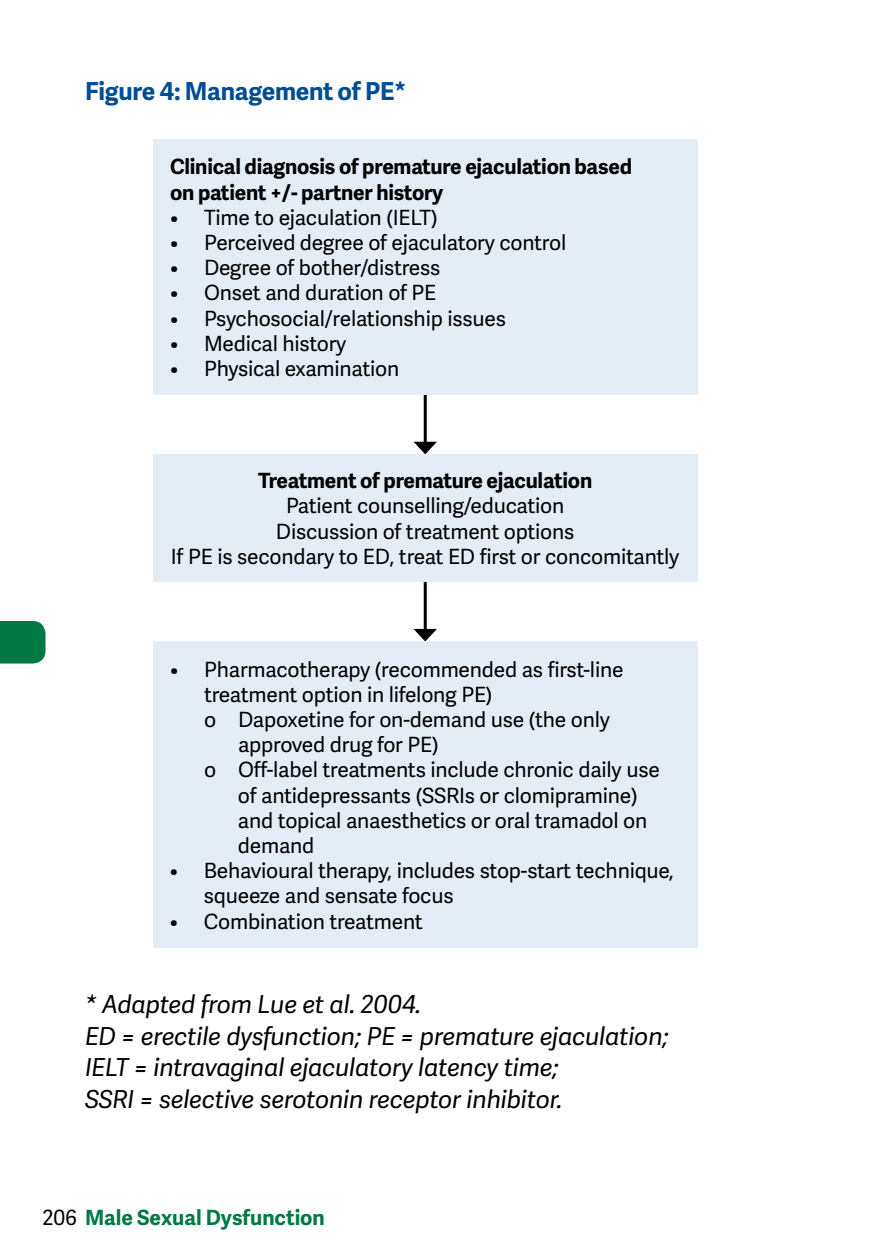
<style>
.page{position:relative;width:893px;height:1259px;background:#fff}
.page>*{position:absolute;margin:0;border:0;box-sizing:border-box;transform-origin:0 0}
.t1{font:italic 24.6px/31.5px "Adelle Sans";letter-spacing:-.01em;color:#000}
.t2{font:700 24.6px "Adelle Sans";letter-spacing:-.01em;color:#004d95}
.t3{font:21px/25.2px "Adelle Sans";letter-spacing:-.01em;color:#000;text-align:center}
.t4{font:700 21px/25.2px "Adelle Sans";letter-spacing:-.01em;color:#000}
.t5{font:700 21px "Adelle Sans";color:#007944}
.s1{font-weight:700}
.s2{font-weight:400;color:#000}
</style>
<div class="page">
<div style="left:0;top:621px;width:46px;height:42px;background:#007944"></div>
<hr style="left:424px;top:301px;width:3px;height:142px;background:#000">
<svg style="left:414px;top:442px;width:23px;height:12px"></svg>
<hr style="left:424px;top:488px;width:3px;height:142px;background:#000">
<svg style="left:413px;top:629px;width:24px;height:12px"></svg>
<div style="left:153px;top:140px;width:544px;height:255px;background:#e4ecf6"></div>
<div style="left:153px;top:454px;width:544px;height:128px;background:#e4ecf6"></div>
<div style="left:153px;top:641px;width:544px;height:306px;background:#e4ecf6"></div>
<p class="t2" style="left:85px;top:73px;width:323px">Figure 4: Management of PE*</p>
<p class="t4" style="left:170px;top:153px;width:463px">Clinical diagnosis of premature ejaculation based on patient +/- partner history</p>
<p class="t3" style="left:170px;top:204px;width:269px">• Time to ejaculation (IELT)</p>
<p class="t3" style="left:170px;top:229px;width:398px">• Perceived degree of ejaculatory control</p>
<p class="t3" style="left:170px;top:254px;width:272px">• Degree of bother/distress</p>
<p class="t3" style="left:170px;top:280px;width:268px">• Onset and duration of PE</p>
<p class="t3" style="left:170px;top:305px;width:337px">• Psychosocial/relationship issues</p>
<p class="t3" style="left:170px;top:330px;width:178px">• Medical history</p>
<p class="t3" style="left:170px;top:355px;width:231px">• Physical examination</p>
<p class="t3" style="left:171px;top:467px;width:510px"><span class="s1">Treatment of premature ejaculation<br></span>Patient counselling/education<br>Discussion of treatment options<br>If PE is secondary to ED, treat ED first or concomitantly</p>
<p class="t3" style="left:170px;top:656px;width:455px">• Pharmacotherapy (recommended as first-line</p>
<p class="t3" style="left:204px;top:681px;width:290px">treatment option in lifelong PE)</p>
<p class="t3" style="left:204px;top:706px;width:408px">o Dapoxetine for on-demand use (the only</p>
<p class="t3" style="left:238px;top:731px;width:202px">approved drug for PE)</p>
<p class="t3" style="left:204px;top:756px;width:457px">o Off-label treatments include chronic daily use</p>
<p class="t3" style="left:238px;top:782px;width:401px">of antidepressants (SSRIs or clomipramine)</p>
<p class="t3" style="left:238px;top:807px;width:411px">and topical anaesthetics or oral tramadol on</p>
<p class="t3" style="left:238px;top:832px;width:78px">demand</p>
<p class="t3" style="left:204px;top:857px;width:471px;text-align:left;text-indent:-34px">• Behavioural therapy, includes stop-start technique, squeeze and sensate focus</p>
<p class="t3" style="left:170px;top:908px;width:254px">• Combination treatment</p>
<p class="t1" style="left:85px;top:988px;width:585px">* Adapted from Lue et al. 2004.<br>ED = erectile dysfunction; PE = premature ejaculation; IELT = intravaginal ejaculatory latency time;<br>SSRI = selective serotonin receptor inhibitor.</p>
<p class="t5" style="left:43px;top:1202px;width:284px"><span class="s2">206</span> Male Sexual Dysfunction</p>
</div>
